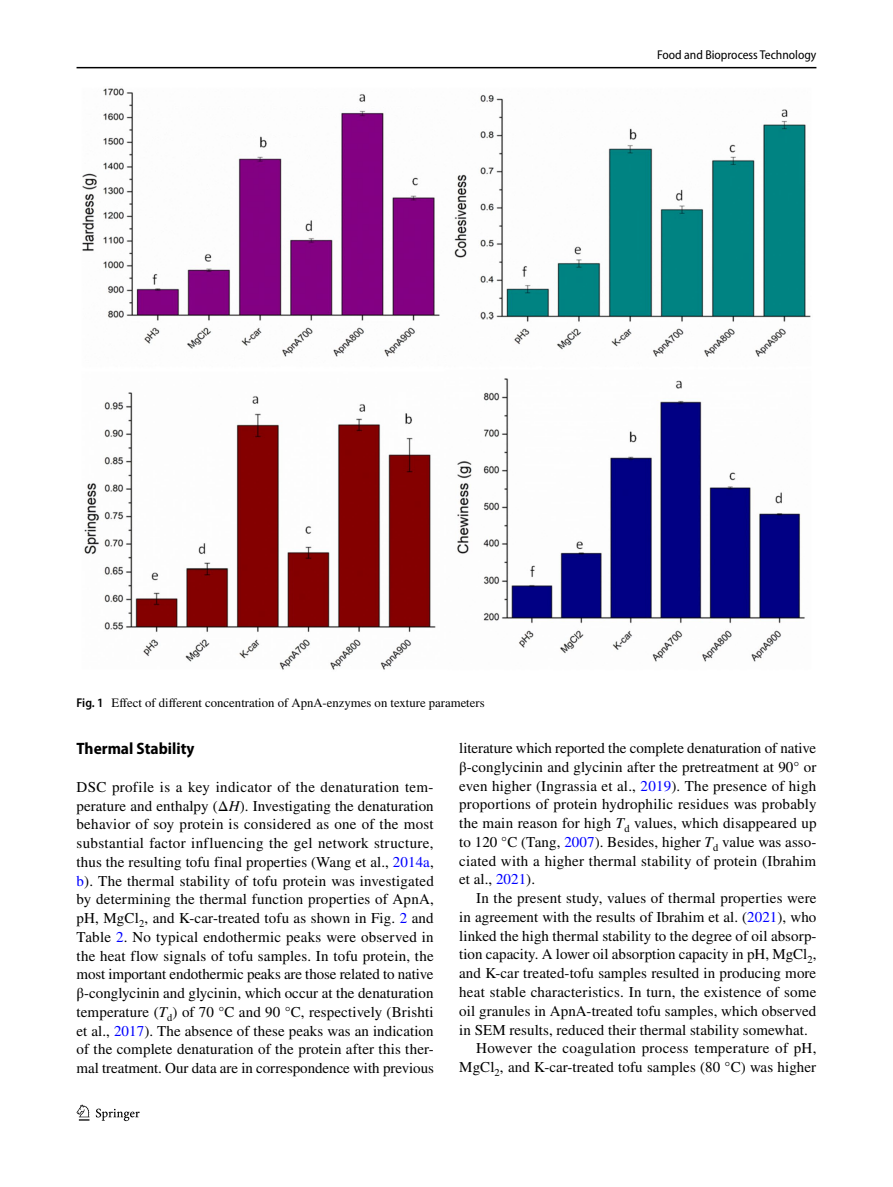
<style>
.page{position:relative;width:893px;height:1187px;background:#fff}
.page>*{position:absolute;margin:0;border:0;box-sizing:border-box;transform-origin:0 0}
.t1{font:700 semi-condensed 16.5px "Myriad Pro";color:#000}
.t2{font:15px/18.8px "STIX";letter-spacing:.005em;color:#000;text-align:justify}
.t3{font:15px "STIX";letter-spacing:.025em;color:#000}
.t4{font:12.75px "STIX";color:#000}
.t5{font:semi-condensed 12.75px "Myriad Pro";color:#000}
.s1{font-family:"Myriad Pro";font-weight:600;font-stretch:semi-condensed}
.s2{font-style:italic}
.s3{color:#00f}
</style>
<div class="page">
<hr style="left:77px;top:67px;width:739px;height:1px;background:#000">
<svg style="left:77px;top:1104px;width:12px;height:16px"></svg>
<svg style="left:96px;top:1108px;width:44px;height:12px"></svg>
<img style="left:82px;top:88px;width:729px;height:582px">
<p class="t5" style="left:657px;top:48px;width:161px">Food and Bioprocess Technology</p>
<p class="t4" style="left:77px;top:693px;width:410px"><span class="s1">Fig. 1</span> Effect of different concentration of ApnA-enzymes on texture parameters</p>
<p class="t1" style="left:77px;top:739px;width:119px">Thermal Stability</p>
<p class="t2" style="left:77px;top:778px;width:359px">DSC profile is a key indicator of the denaturation tem&shy;perature and enthalpy (Δ<span class="s2">H</span>). Investigating the denaturation behavior of soy protein is considered as one of the most substantial factor influencing the gel network structure, thus the resulting tofu final properties (Wang et al., <span class="s3">2014a</span>, <span class="s3">b</span>). The thermal stability of tofu protein was investigated by determining the thermal function properties of ApnA, pH, MgCl<sub>2</sub>, and K-car-treated tofu as shown in Fig. <span class="s3">2</span> and Table <span class="s3">2</span>. No typical endothermic peaks were observed in the heat flow signals of tofu samples. In tofu protein, the most important endothermic peaks are those related to native β-conglycinin and glycinin, which occur at the denaturation temperature (<span class="s2">T</span><sub>d</sub>) of 70 °C and 90 °C, respectively (Brishti et al., <span class="s3">2017</span>). The absence of these peaks was an indication of the complete denaturation of the protein after this ther&shy;mal treatment. Our data are in correspondence with previous</p>
<p class="t2" style="left:459px;top:739px;width:359px">literature which reported the complete denaturation of native β-conglycinin and glycinin after the pretreatment at 90° or even higher (Ingrassia et al., <span class="s3">2019</span>). The presence of high proportions of protein hydrophilic residues was probably the main reason for high <span class="s2">T</span><sub>d</sub> values, which disappeared up to 120 °C (Tang, <span class="s3">2007</span>). Besides, higher <span class="s2">T</span><sub>d</sub> value was asso&shy;ciated with a higher thermal stability of protein (Ibrahim et al., <span class="s3">2021</span>).</p>
<p class="t2" style="left:476px;top:889px;width:342px">In the present study, values of thermal properties were</p>
<p class="t2" style="left:459px;top:908px;width:359px">in agreement with the results of Ibrahim et al. (<span class="s3">2021</span>), who</p>
<p class="t2" style="left:459px;top:927px;width:359px">linked the high thermal stability to the degree of oil absorp-</p>
<p class="t2" style="left:459px;top:946px;width:359px">tion capacity. A lower oil absorption capacity in pH, MgCl<sub>2</sub>,</p>
<p class="t2" style="left:459px;top:964px;width:359px">and K-car treated-tofu samples resulted in producing more</p>
<p class="t2" style="left:459px;top:983px;width:359px">heat stable characteristics. In turn, the existence of some</p>
<p class="t2" style="left:459px;top:1002px;width:359px">oil granules in ApnA-treated tofu samples, which observed</p>
<p class="t2" style="left:459px;top:1021px;width:350px">in SEM results, reduced their thermal stability somewhat.</p>
<p class="t3" style="left:476px;top:1037px;width:342px">However the coagulation process temperature of pH,</p>
<p class="t2" style="left:459px;top:1058px;width:359px">MgCl<sub>2</sub>, and K-car-treated tofu samples (80 °C) was higher</p>
</div>
